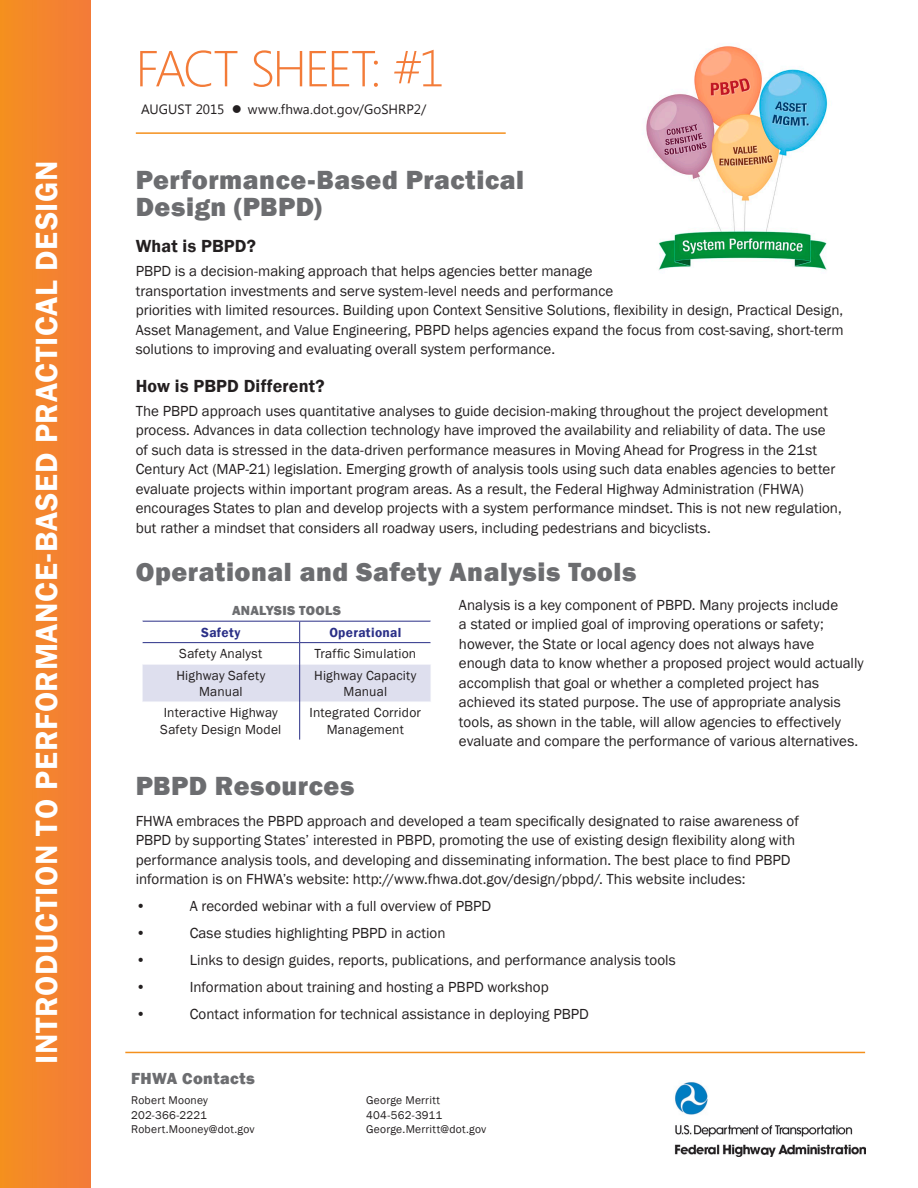
<style>
.page{position:relative;width:918px;height:1188px;background:#fff}
.page>*{position:absolute;margin:0;border:0;box-sizing:border-box;transform-origin:0 0}
.t1{font:300 50.55px "Segoe UI";letter-spacing:-.055em;color:#f37b38}
.t2{font:600 31.5px "Franklin Gothic";letter-spacing:.02em;color:#fff}
.t3{font:800 27px/27px "Franklin Gothic";letter-spacing:.02em;color:#6c6d70}
.t4{font:600 18px "Franklin Gothic";letter-spacing:.01em;color:#231f20}
.t5{font:800 16.5px "Franklin Gothic";letter-spacing:.025em;color:#6c6d70}
.Body{font:15px/19.5px "Franklin Gothic";color:#231f20}
.t6{font:13.5px/16.5px "Franklin Gothic";letter-spacing:.015em;color:#231f20;text-align:center}
.t7{font:13.5px "Segoe UI";letter-spacing:.005em;color:#231f20}
.Table_Header_Bold{font:600 13.5px "Franklin Gothic";letter-spacing:.02em;color:#2a2f87}
.t8{font:800 13.5px "Franklin Gothic";letter-spacing:.02em;color:#6c6d70}
.t9{font:11.55px "Franklin Gothic";letter-spacing:.02em;color:#231f20}
</style>
<div class="page">
<div style="left:0;top:0;width:91px;height:1188px;background:linear-gradient(to right,#f48f1f,#f37a3a)"></div>
<img style="left:646px;top:46px;width:182px;height:224px">
<svg style="left:142px;top:620px;width:289px;height:82px"></svg>
<hr style="left:299px;top:664px;width:1px;height:38px;background:#2a2f87">
<hr style="left:299px;top:702px;width:1px;height:38px;background:#2a2f87">
<hr style="left:125px;top:1052px;width:740px;height:1px;background:#f4901d">
<hr style="left:136px;top:132px;width:370px;height:2px;background:#f4901d">
<img style="left:674px;top:1082px;width:191px;height:75px">
<h1 class="t1" style="left:136px;top:34px;width:311px">FACT SHEET: #1</h1>
<p class="t7" style="left:141px;top:100px;width:287px">AUGUST 2015 ● www.fhwa.dot.gov/GoSHRP2/</p>
<h2 class="t2" style="left:27px;top:1064px;width:905px;rotate:-90deg">INTRODUCTION TO PERFORMANCE-BASED PRACTICAL DESIGN</h2>
<h2 class="t3" style="left:136px;top:166px;width:390px">Performance-Based Practical<br>Design (PBPD)</h2>
<h3 class="t4" style="left:136px;top:235px;width:122px">What is PBPD?</h3>
<p class="Body" style="left:136px;top:262px;width:710px">PBPD is a decision-making approach that helps agencies better manage<br>transportation investments and serve system-level needs and performance<br>priorities with limited resources. Building upon Context Sensitive Solutions, flexibility in design, Practical Design, Asset Management, and Value Engineering, PBPD helps agencies expand the focus from cost-saving, short-term solutions to improving and evaluating overall system performance.</p>
<h3 class="t4" style="left:136px;top:374px;width:191px">How is PBPD Different?</h3>
<p class="Body" style="left:136px;top:401px;width:708px">The PBPD approach uses quantitative analyses to guide decision-making throughout the project development process. Advances in data collection technology have improved the availability and reliability of data. The use of such data is stressed in the data-driven performance measures in Moving Ahead for Progress in the 21st Century Act (MAP-21) legislation. Emerging growth of analysis tools using such data enables agencies to better evaluate projects within important program areas. As a result, the Federal Highway Administration (FHWA) encourages States to plan and develop projects with a system performance mindset. This is not new regulation, but rather a mindset that considers all roadway users, including pedestrians and bicyclists.</p>
<h2 class="t3" style="left:136px;top:559px;width:502px">Operational and Safety Analysis Tools</h2>
<p class="Body" style="left:459px;top:595px;width:406px">Analysis is a key component of PBPD. Many projects include<br>a stated or implied goal of improving operations or safety; however, the State or local agency does not always have enough data to know whether a proposed project would actually accomplish that goal or whether a completed project has achieved its stated purpose. The use of appropriate analysis tools, as shown in the table, will allow agencies to effectively evaluate and compare the performance of various alternatives.</p>
<p class="t8" style="left:232px;top:602px;width:111px">ANALYSIS TOOLS</p>
<p class="Table_Header_Bold" style="left:201px;top:624px;width:41px">Safety</p>
<p class="Table_Header_Bold" style="left:329px;top:624px;width:74px">Operational</p>
<p class="t6" style="left:179px;top:646px;width:85px">Safety Analyst</p>
<p class="t6" style="left:314px;top:646px;width:103px">Traffic Simulation</p>
<p class="t6" style="left:176px;top:667px;width:90px">Highway Safety<br>Manual</p>
<p class="t6" style="left:314px;top:667px;width:104px">Highway Capacity<br>Manual</p>
<p class="t6" style="left:160px;top:705px;width:123px;text-align:left">Interactive Highway<br>Safety Design Model</p>
<p class="t6" style="left:310px;top:705px;width:113px">Integrated Corridor<br>Management</p>
<h2 class="t3" style="left:136px;top:772px;width:220px">PBPD Resources</h2>
<p class="Body" style="left:136px;top:811px;width:665px">FHWA embraces the PBPD approach and developed a team specifically designated to raise awareness of PBPD by supporting States’ interested in PBPD, promoting the use of existing design flexibility along with performance analysis tools, and developing and disseminating information. The best place to find PBPD information is on FHWA’s website: http://www.fhwa.dot.gov/design/pbpd/. This website includes:</p>
<p class="Body" style="left:136px;top:897px;width:12px">•</p>
<p class="Body" style="left:190px;top:897px;width:303px">A recorded webinar with a full overview of PBPD</p>
<p class="Body" style="left:136px;top:924px;width:12px">•</p>
<p class="Body" style="left:190px;top:924px;width:257px">Case studies highlighting PBPD in action</p>
<p class="Body" style="left:136px;top:951px;width:12px">•</p>
<p class="Body" style="left:190px;top:951px;width:488px">Links to design guides, reports, publications, and performance analysis tools</p>
<p class="Body" style="left:136px;top:978px;width:12px">•</p>
<p class="Body" style="left:190px;top:978px;width:361px">Information about training and hosting a PBPD workshop</p>
<p class="Body" style="left:136px;top:1005px;width:12px">•</p>
<p class="Body" style="left:190px;top:1005px;width:401px">Contact information for technical assistance in deploying PBPD</p>
<h3 class="t5" style="left:131px;top:1068px;width:125px">FHWA Contacts</h3>
<p class="t9" style="left:131px;top:1093px;width:78px">Robert Mooney</p>
<p class="t9" style="left:131px;top:1108px;width:77px">202-366-2221</p>
<p class="t9" style="left:131px;top:1122px;width:125px">Robert.Mooney@dot.gov</p>
<p class="t9" style="left:366px;top:1093px;width:75px">George Merritt</p>
<p class="t9" style="left:366px;top:1108px;width:78px">404-562-3911</p>
<p class="t9" style="left:366px;top:1122px;width:122px">George.Merritt@dot.gov</p>
</div>
